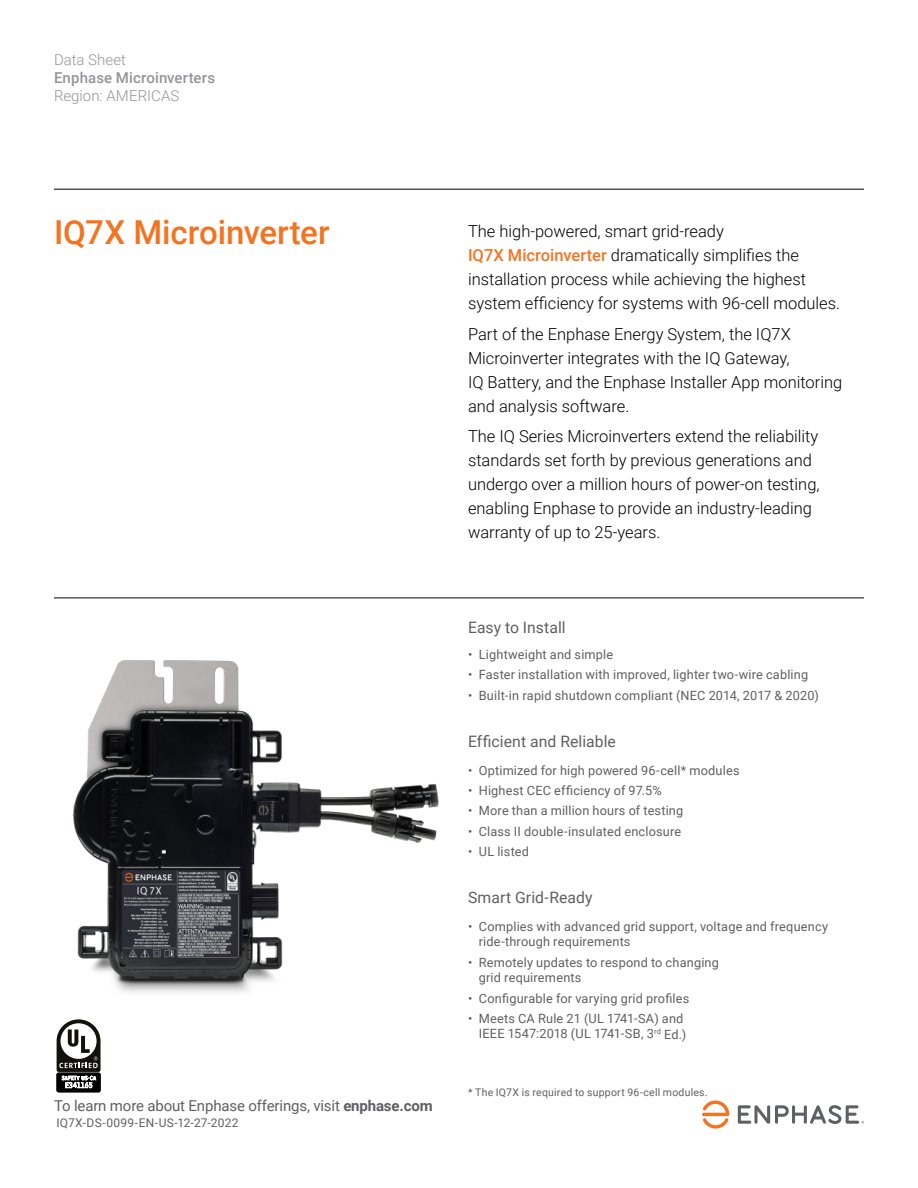
<style>
.page{position:relative;width:918px;height:1188px;background:#fff}
.page>*{position:absolute;margin:0;border:0;box-sizing:border-box;transform-origin:0 0}
.t1{font:500 33px "Roboto";letter-spacing:-.005em;color:#f47321}
.t2{font:300 16.5px/24px "Roboto";color:#000}
.t3{font:15.75px "Roboto";letter-spacing:.005em;color:#5f6062}
.t4{font:15px "Roboto";letter-spacing:-.01em;color:#5f6062}
.t5{font:300 15px "Roboto";letter-spacing:.005em;color:#939598}
.t6{font:500 15px "Roboto";letter-spacing:.01em;color:#939598}
.t7{font:12.75px/15.8px "Roboto";letter-spacing:.015em;color:#5f6062}
.t8{font:12px "Roboto";letter-spacing:.02em;color:#5f6062}
.t9{font:10.5px "Roboto";letter-spacing:.02em;color:#5f6062}
.s1{font-weight:700}
.s2{font-weight:500;color:#f47321}
</style>
<div class="page">
<svg style="left:702px;top:1101px;width:27px;height:28px"></svg>
<svg style="left:738px;top:1105px;width:126px;height:19px"></svg>
<hr style="left:54px;top:189px;width:810px;height:1px;background:#000">
<hr style="left:54px;top:598px;width:810px;height:1px;background:#000">
<img style="left:72px;top:660px;width:367px;height:333px">
<div style="left:57px;top:1073px;width:43px;height:19px;background:linear-gradient(to right,#000,#000);border-radius:2px"></div>
<div style="left:57px;top:1073px;width:44px;height:19px;border:1px solid #000;border-radius:2px"></div>
<svg style="left:57px;top:1019px;width:44px;height:69px"></svg>
<p class="t5" style="left:54px;top:54px;width:74px">Data Sheet</p>
<p class="t6" style="left:54px;top:72px;width:163px">Enphase Microinverters</p>
<p class="t5" style="left:54px;top:90px;width:127px">Region: AMERICAS</p>
<h1 class="t1" style="left:54px;top:219px;width:277px">IQ7X Microinverter</h1>
<p class="t4" style="left:54px;top:1099px;width:380px">To learn more about Enphase offerings, visit <span class="s1">enphase.com</span></p>
<p class="t8" style="left:56px;top:1117px;width:184px">IQ7X-DS-0099-EN-US-12-27-2022</p>
<p class="t2" style="left:468px;top:220px;width:374px">The high-powered, smart grid-ready<br><span class="s2">IQ7X Microinverter</span> dramatically simplifies the installation process while achieving the highest system efficiency for systems with 96-cell modules.</p>
<p class="t2" style="left:468px;top:323px;width:376px">Part of the Enphase Energy System, the IQ7X Microinverter integrates with the IQ Gateway,<br>IQ Battery, and the Enphase Installer App monitoring and analysis software.</p>
<p class="t2" style="left:468px;top:426px;width:353px">The IQ Series Microinverters extend the reliability standards set forth by previous generations and undergo over a million hours of power-on testing, enabling Enphase to provide an industry-leading warranty of up to 25-years.</p>
<p class="t3" style="left:468px;top:620px;width:99px">Easy to Install</p>
<p class="t7" style="left:468px;top:648px;width:147px">• Lightweight and simple</p>
<p class="t7" style="left:468px;top:668px;width:342px">• Faster installation with improved, lighter two-wire cabling</p>
<p class="t7" style="left:468px;top:689px;width:352px">• Built-in rapid shutdown compliant (NEC 2014, 2017 &amp; 2020)</p>
<p class="t3" style="left:468px;top:731px;width:149px">Efficient and Reliable</p>
<p class="t7" style="left:468px;top:763px;width:273px">• Optimized for high powered 96-cell* modules</p>
<p class="t7" style="left:468px;top:782px;width:195px">• Highest CEC efficiency of 97.5%</p>
<p class="t7" style="left:468px;top:804px;width:217px">• More than a million hours of testing</p>
<p class="t7" style="left:468px;top:824px;width:215px">• Class II double-insulated enclosure</p>
<p class="t7" style="left:468px;top:844px;width:63px">• UL listed</p>
<p class="t3" style="left:468px;top:886px;width:126px">Smart Grid-Ready</p>
<p class="t7" style="left:479px;top:919px;width:351px;text-indent:-11px">• Complies with advanced grid support, voltage and frequency ride-through requirements</p>
<p class="t7" style="left:479px;top:954px;width:242px;text-indent:-11px">• Remotely updates to respond to changing grid requirements</p>
<p class="t7" style="left:468px;top:990px;width:223px">• Configurable for varying grid profiles</p>
<p class="t7" style="left:468px;top:1010px;width:220px;text-align:right">• Meets CA Rule 21 (UL 1741-SA) and<br>IEEE 1547:2018 (UL 1741-SB, 3<sup>rd</sup> Ed.)</p>
<p class="t9" style="left:468px;top:1084px;width:241px">* The IQ7X is required to support 96-cell modules.</p>
</div>
